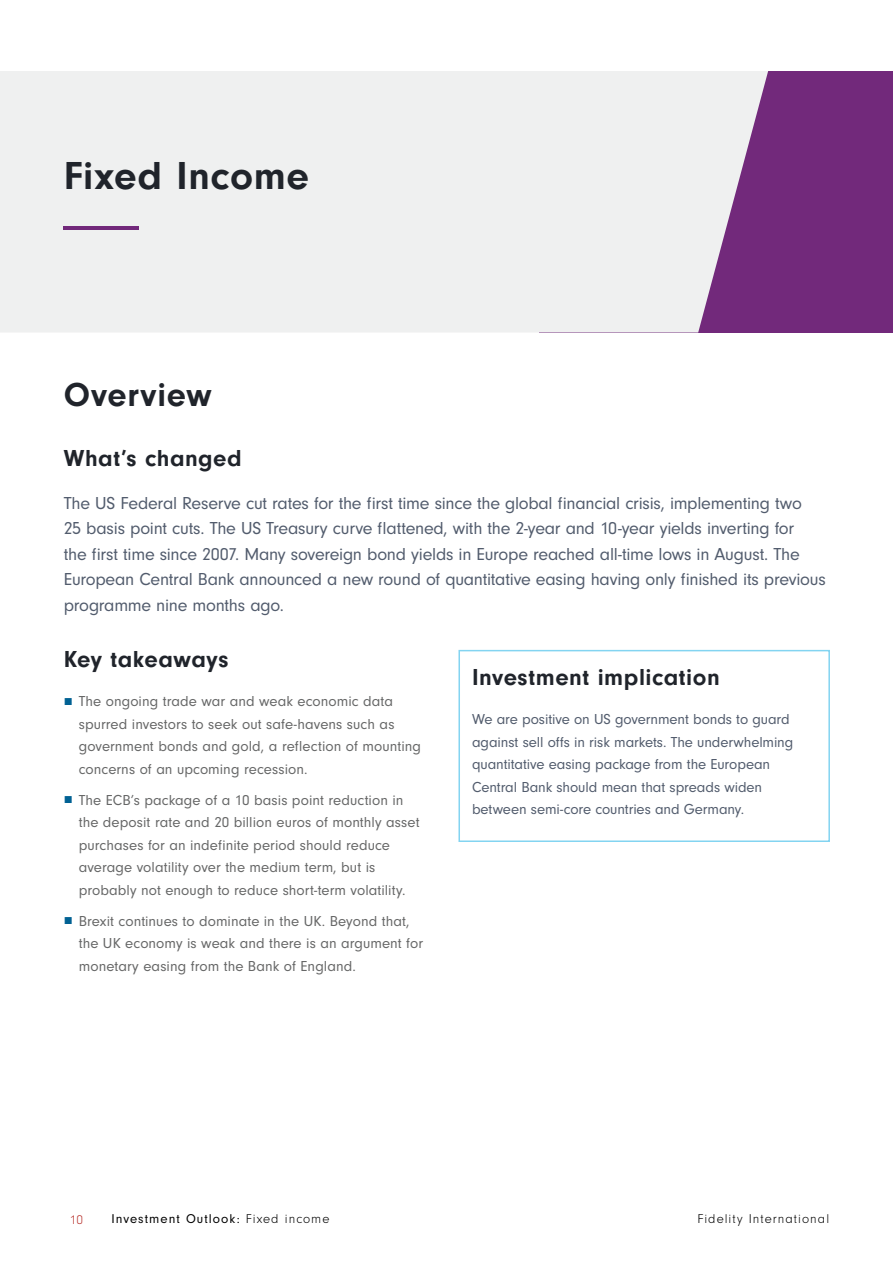
<style>
.page{position:relative;width:893px;height:1263px;background:#fff}
.page>*{position:absolute;margin:0;border:0;box-sizing:border-box;transform-origin:0 0}
.t1{font:700 40.5px "Neuzeit Gro";letter-spacing:.02em;color:#20242b}
.t2{font:700 34.5px "Neuzeit Gro";letter-spacing:.02em;color:#20242b}
.t3{font:700 24px "Neuzeit Gro";letter-spacing:.025em;color:#20242b}
.t4{font:18px/25.5px "Neuzeit Gro";letter-spacing:-.015em;color:#525c6d}
.t5{font:15px/22.5px "Neuzeit Gro";letter-spacing:.005em;color:#666767}
.t6{font:15px/22.5px "Neuzeit Gro";letter-spacing:-.005em;color:#525c6d}
.t7{font:13.2px "Neuzeit Gro";letter-spacing:.08em;color:#000}
.t8{font:300 13.2px "Neuzeit Gro";letter-spacing:.08em;color:#000}
.t9{font:300 13.2px "Neuzeit Gro";color:#b72f2a}
.s1{font-family:"Arial";color:#006193}
.s2{font-weight:300}
</style>
<div class="page">
<div style="left:539px;top:71px;width:354px;height:262px;background:#72297b"></div>
<div style="left:0;top:71px;width:768px;height:262px;background:#eff0f0"></div>
<hr style="left:64px;top:226px;width:75px;height:4px;background:#72297b">
<div style="left:458px;top:650px;width:372px;height:192px;border:2px solid #83d4f1"></div>
<h1 class="t1" style="left:64px;top:153px;width:247px">Fixed Income</h1>
<h2 class="t2" style="left:64px;top:375px;width:149px">Overview</h2>
<h3 class="t3" style="left:64px;top:445px;width:179px">What’s changed</h3>
<p class="t4" style="left:64px;top:490px;width:764px">The US Federal Reserve cut rates for the first time since the global financial crisis, implementing two<br>25 basis point cuts. The US Treasury curve flattened, with the 2-year and 10-year yields inverting for<br>the first time since 2007. Many sovereign bond yields in Europe reached all-time lows in August. The European Central Bank announced a new round of quantitative easing having only finished its previous programme nine months ago.</p>
<h3 class="t3" style="left:64px;top:645px;width:166px">Key takeaways</h3>
<p class="t5" style="left:79px;top:690px;width:344px;text-indent:-15px"><span class="s1">■</span> The ongoing trade war and weak economic data spurred investors to seek out safe-havens such as government bonds and gold, a reflection of mounting concerns of an upcoming recession.</p>
<p class="t5" style="left:79px;top:789px;width:342px;text-indent:-15px"><span class="s1">■</span> The ECB’s package of a 10 basis point reduction in the deposit rate and 20 billion euros of monthly asset purchases for an indefinite period should reduce average volatility over the medium term, but is probably not enough to reduce short-term volatility.</p>
<p class="t5" style="left:79px;top:910px;width:346px;text-indent:-15px"><span class="s1">■</span> Brexit continues to dominate in the UK. Beyond that, the UK economy is weak and there is an argument for monetary easing from the Bank of England.</p>
<h3 class="t3" style="left:472px;top:663px;width:249px">Investment implication</h3>
<p class="t6" style="left:472px;top:708px;width:323px">We are positive on US government bonds to guard against sell offs in risk markets. The underwhelming quantitative easing package from the European Central Bank should mean that spreads widen between semi-core countries and Germany.</p>
<p class="t9" style="left:70px;top:1213px;width:15px">10</p>
<p class="t7" style="left:111px;top:1212px;width:220px">Investment Outlook: <span class="s2">Fixed income</span></p>
<p class="t8" style="left:697px;top:1212px;width:133px">Fidelity International</p>
</div>
